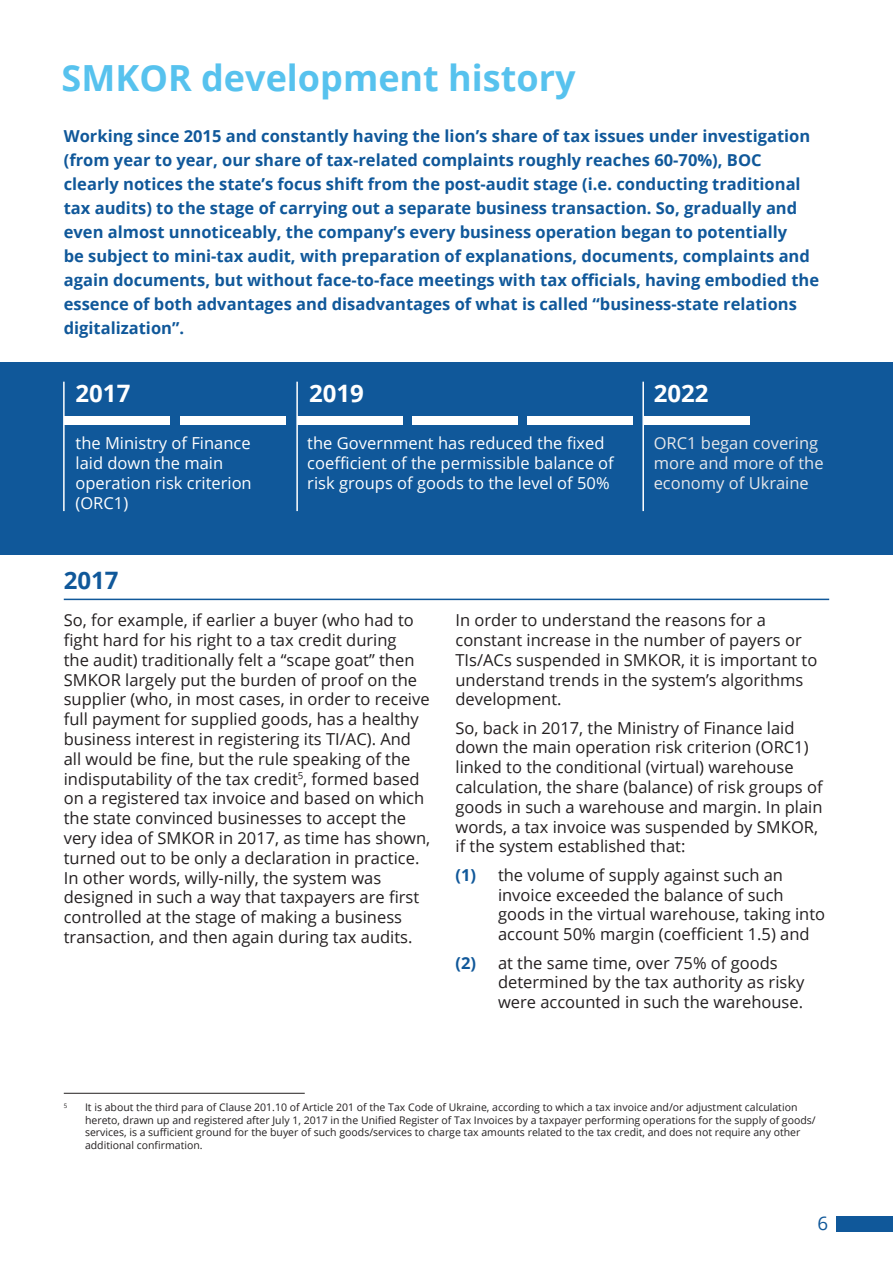
<style>
.page{position:relative;width:893px;height:1263px;background:#fff}
.page>*{position:absolute;margin:0;border:0;box-sizing:border-box;transform-origin:0 0}
.Head_1{font:700 36px "Open Sans";color:#57c2ee}
.Head_1-2{font:700 24px "Open Sans";color:#fff}
.Head_1-3{font:700 24px "Open Sans";color:#10589a}
.t1{font:18.75px "Open Sans";color:#10589a}
.t2{font:16.5px/19.8px "Open Sans";color:#231f20}
.t3{font:700 16.5px/24px "Open Sans";color:#10589a}
.t4{font:16.5px/19.8px "Open Sans";color:#fff}
.t5{font:16.5px/19.8px "Open Sans";color:#e6e7e9}
.t6{font:10.5px/12.6px "Open Sans";color:#231f20}
.t7{font:6.15px "Open Sans";color:#231f20}
.s1{font-weight:700;color:#10589a}
</style>
<div class="page">
<div style="left:836px;top:1216px;width:57px;height:15px;background:#10589a"></div>
<hr style="left:64px;top:1093px;width:241px;height:1px;background:#231f20">
<hr style="left:64px;top:599px;width:765px;height:1px;background:#10589a">
<div style="left:0;top:362px;width:893px;height:192px;background:#10589a"></div>
<div style="left:64px;top:416px;width:105px;height:9px;background:#fff"></div>
<div style="left:180px;top:416px;width:106px;height:9px;background:#fff"></div>
<div style="left:297px;top:416px;width:105px;height:9px;background:#fff"></div>
<div style="left:412px;top:416px;width:106px;height:9px;background:#fff"></div>
<div style="left:527px;top:416px;width:106px;height:9px;background:#fff"></div>
<div style="left:644px;top:416px;width:106px;height:9px;background:#fff"></div>
<hr style="left:63px;top:382px;width:2px;height:129px;background:#fff">
<hr style="left:296px;top:382px;width:2px;height:129px;background:#fff">
<hr style="left:642px;top:382px;width:2px;height:129px;background:#fff">
<p class="Head_1" style="left:62px;top:53px;width:515px">SMKOR development history</p>
<p class="t3" style="left:64px;top:123px;width:757px">Working since 2015 and constantly having the lion’s share of tax issues under investigation (from year to year, our share of tax-related complaints roughly reaches 60-70%), BOC clearly notices the state’s focus shift from the post-audit stage (i.e. conducting traditional tax audits) to the stage of carrying out a separate business transaction. So, gradually and even almost unnoticeably, the company’s every business operation began to potentially<br>be subject to mini-tax audit, with preparation of explanations, documents, complaints and again documents, but without face-to-face meetings with tax officials, having embodied the essence of both advantages and disadvantages of what is called “business-state relations digitalization”.</p>
<p class="Head_1-2" style="left:76px;top:376px;width:56px">2017</p>
<p class="Head_1-2" style="left:309px;top:376px;width:56px">2019</p>
<p class="Head_1-2" style="left:654px;top:376px;width:56px">2022</p>
<p class="t4" style="left:76px;top:433px;width:178px">the Ministry of Finance laid down the main operation risk criterion (ORC1)</p>
<p class="t4" style="left:307px;top:433px;width:308px">the Government has reduced the fixed coefficient of the permissible balance of risk groups of goods to the level of 50%</p>
<p class="t5" style="left:654px;top:433px;width:171px">ORC1 began covering more and more of the economy of Ukraine</p>
<p class="Head_1-3" style="left:64px;top:564px;width:56px">2017</p>
<p class="t2" style="left:64px;top:610px;width:368px">So, for example, if earlier a buyer (who had to fight hard for his right to a tax credit during<br>the audit) traditionally felt a “scape goat” then SMKOR largely put the burden of proof on the supplier (who, in most cases, in order to receive full payment for supplied goods, has a healthy business interest in registering its TI/AC). And all would be fine, but the rule speaking of the indisputability of the tax credit<sup>5</sup>, formed based on a registered tax invoice and based on which the state convinced businesses to accept the very idea of SMKOR in 2017, as time has shown, turned out to be only a declaration in practice.<br>In other words, willy-nilly, the system was designed in such a way that taxpayers are first controlled at the stage of making a business transaction, and then again during tax audits.</p>
<p class="t2" style="left:455px;top:610px;width:363px">In order to understand the reasons for a constant increase in the number of payers or TIs/ACs suspended in SMKOR, it is important to understand trends in the system’s algorithms development.</p>
<p class="t2" style="left:455px;top:717px;width:369px">So, back in 2017, the Ministry of Finance laid down the main operation risk criterion (ORC1) linked to the conditional (virtual) warehouse calculation, the share (balance) of risk groups of goods in such a warehouse and margin. In plain words, a tax invoice was suspended by SMKOR, if the system established that:</p>
<p class="t2" style="left:498px;top:864px;width:329px;text-indent:-43px"><span class="s1">(1)</span> the volume of supply against such an invoice exceeded the balance of such goods in the virtual warehouse, taking into account 50% margin (coefficient 1.5) and</p>
<p class="t2" style="left:498px;top:952px;width:308px;text-indent:-43px"><span class="s1">(2)</span> at the same time, over 75% of goods determined by the tax authority as risky were accounted in such the warehouse.</p>
<p class="t7" style="left:64px;top:1101px;width:5px">5</p>
<p class="t6" style="left:85px;top:1101px;width:732px">It is about the third para of Clause 201.10 of Article 201 of the Tax Code of Ukraine, according to which a tax invoice and/or adjustment calculation hereto, drawn up and registered after July 1, 2017 in the Unified Register of Tax Invoices by a taxpayer performing operations for the supply of goods/ services, is a sufficient ground for the buyer of such goods/services to charge tax amounts related to the tax credit, and does not require any other additional confirmation.</p>
<p class="t1" style="left:818px;top:1210px;width:12px">6</p>
</div>
